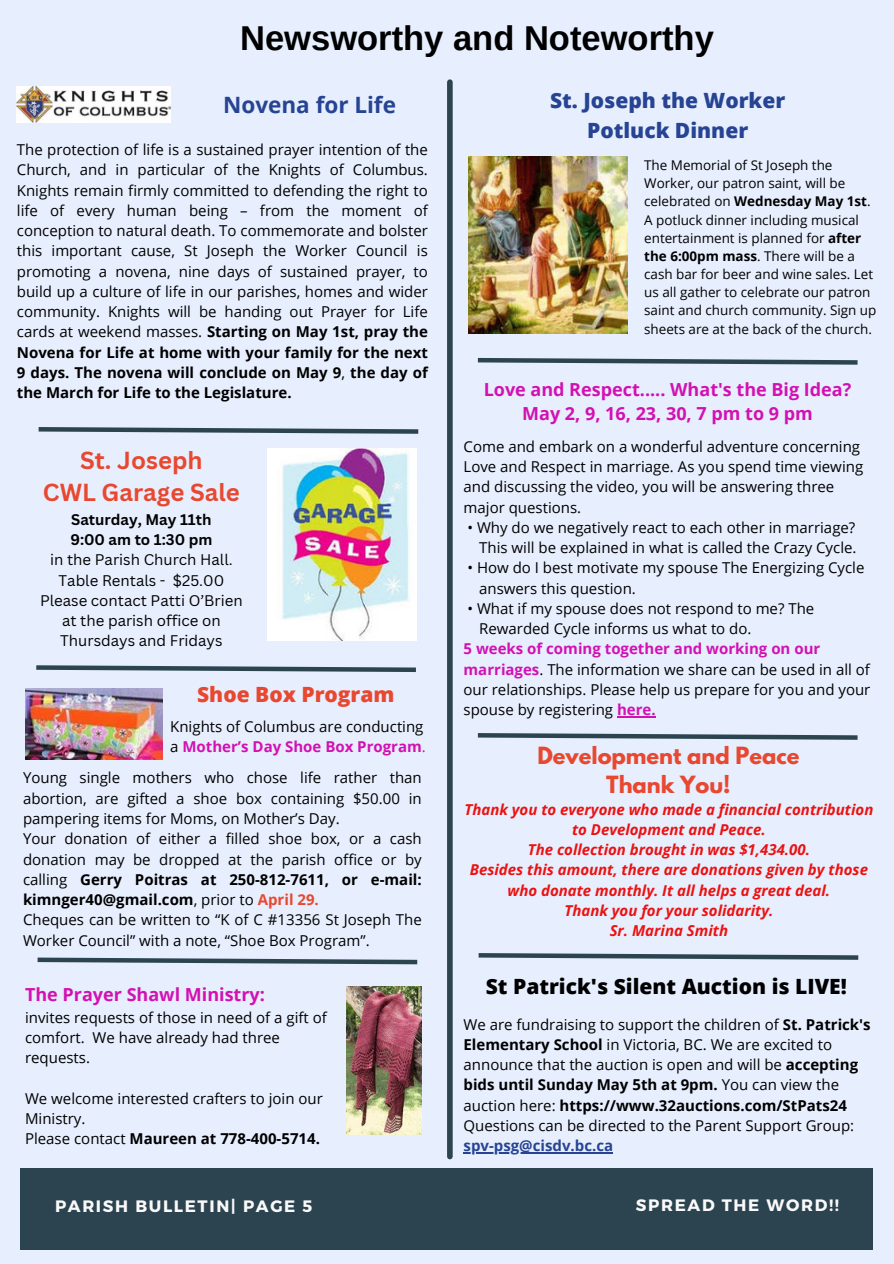
<style>
.page{position:relative;width:894px;height:1264px;background:#fff}
.page>*{position:absolute;margin:0;border:0;box-sizing:border-box;transform-origin:0 0}
.t1{font:700 34.5px "Arimo";color:#000}
.t2{font:700 24px/32.7px "Canva Sans";color:#e8482f;text-align:center}
.t3{font:700 22.5px "Open Sans";color:#264493}
.t4{font:800 21px/29.2px "Open Sans";color:#264493;text-align:center}
.t5{font:800 21px "Open Sans";color:#000}
.t6{font:700 21px/29.2px "League Spartan";color:#e8482f;text-align:center}
.t7{font:800 21px "Open Sans";color:#e8482f}
.t8{font:700 18px/24.8px "Open Sans";color:#d211b3;text-align:center}
.t9{font:700 16.5px "Montserrat";letter-spacing:.1em;color:#fafafa}
.t10{font:15px/20.2px "Open Sans";color:#000}
.t11{font:italic 700 15px/20.2px "Open Sans";color:#eb1212;text-align:center}
.t12{font:15px/20.2px "Canva Sans";color:#000;text-align:center}
.t13{font:700 15px "Open Sans";color:#d211b3}
.t14{font:700 15px "Open Sans";color:#264493}
.t15{font:13.5px/18.1px "Open Sans";color:#000}
.s1{font-weight:700}
.s2{font-weight:700;color:#d211b3}
.s3{color:#d211b3}
.s4{font-weight:700;color:#e8482f}
</style>
<div class="page">
<div style="left:0;top:0;width:893px;height:1263px;background:#e7eefd"></div>
<div style="left:20px;top:1168px;width:852px;height:81px;background:#2c4450"></div>
<div style="left:447px;top:82px;width:5px;height:1074px;background:#2c4450"></div>
<svg style="left:477px;top:733px;width:381px;height:7px"></svg>
<svg style="left:477px;top:357px;width:381px;height:8px"></svg>
<svg style="left:36px;top:665px;width:380px;height:7px"></svg>
<svg style="left:37px;top:957px;width:381px;height:8px"></svg>
<img style="left:25px;top:689px;width:137px;height:71px">
<img style="left:469px;top:156px;width:158px;height:177px">
<svg style="left:478px;top:953px;width:381px;height:7px"></svg>
<img style="left:346px;top:987px;width:76px;height:147px">
<img style="left:17px;top:87px;width:153px;height:36px">
<svg style="left:38px;top:427px;width:381px;height:7px"></svg>
<img style="left:268px;top:449px;width:148px;height:191px">
<hr style="left:617px;top:716px;width:38px;height:1px;background:#d211b3">
<hr style="left:463px;top:1152px;width:150px;height:1px;background:#264493">
<h2 class="t1" style="left:240px;top:19px;width:475px">Newsworthy and Noteworthy</h2>
<h4 class="t3" style="left:223px;top:89px;width:174px">Novena for Life</h4>
<p class="t10" style="left:17px;top:139px;width:412px;text-align:justify">The protection of life is a sustained prayer intention of the Church, and in particular of the Knights of Columbus.<br>Knights remain firmly committed to defending the right to life of every human being – from the moment of conception to natural death. To commemorate and bolster this important cause, St Joseph the Worker Council is promoting a novena, nine days of sustained prayer, to build up a culture of life in our parishes, homes and wider community. Knights will be handing out Prayer for Life cards at weekend masses. <span class="s1">Starting on May 1st, pray the Novena for Life at home with your family for the next 9 days. The novena will conclude on May 9</span>, <span class="s1">the day of the March for Life to the Legislature.</span></p>
<h6 class="t2" style="left:43px;top:443px;width:198px">St. Joseph<br>CWL Garage Sale</h6>
<h6 class="t12" style="left:40px;top:509px;width:204px"><span class="s1">Saturday, May 11th<br>9:00 am to 1:30 pm<br></span>in the Parish Church Hall.<br>Table Rentals - $25.00<br>Please contact Patti O’Brien at the parish office on</h6>
<p class="t12" style="left:60px;top:630px;width:164px">Thursdays and Fridays</p>
<p class="t7" style="left:197px;top:679px;width:199px">Shoe Box Program</p>
<h2 class="t10" style="left:170px;top:716px;width:257px">Knights of Columbus are conducting a <span class="s2">Mother’s Day Shoe Box Program</span><span class="s3">.</span></h2>
<p class="t10" style="left:23px;top:767px;width:400px">Young single mothers who chose life rather than abortion, are gifted a shoe box containing $50.00 in pampering items for Moms, on Mother’s Day.<br>Your donation of either a filled shoe box, or a cash donation may be dropped at the parish office or by calling <span class="s1">Gerry Poitras at 250-812-7611, or e-mail: kimnger40@gmail.com</span>, prior to <span class="s4">April 29.<br></span>Cheques can be written to “K of C #13356 St Joseph The Worker Council” with a note, “Shoe Box Program”.</p>
<h2 class="t8" style="left:25px;top:982px;width:241px">The Prayer Shawl Ministry:</h2>
<h2 class="t10" style="left:25px;top:1006px;width:303px">invites requests of those in need of a gift of comfort. We have already had three requests.</h2>
<h5 class="t10" style="left:25px;top:1087px;width:299px">We welcome interested crafters to join our<br>Ministry.<br>Please contact <span class="s1">Maureen at 778-400-5714.</span></h5>
<h6 class="t4" style="left:550px;top:86px;width:237px">St. Joseph the Worker<br>Potluck Dinner</h6>
<h6 class="t15" style="left:644px;top:156px;width:234px">The Memorial of St Joseph the Worker, our patron saint, will be celebrated on <span class="s1">Wednesday May 1st</span>.<br>A potluck dinner including musical entertainment is planned for <span class="s1">after the 6:00pm mass</span>. There will be a cash bar for beer and wine sales. Let us all gather to celebrate our patron saint and church community. Sign up sheets are at the back of the church.</h6>
<h6 class="t8" style="left:483px;top:376px;width:369px">Love and Respect..... What's the Big Idea?<br>May 2, 9, 16, 23, 30, 7 pm to 9 pm</h6>
<h6 class="t10" style="left:463px;top:436px;width:401px">Come and embark on a wonderful adventure concerning Love and Respect in marriage. As you spend time viewing and discussing the video, you will be answering three major questions.</h6>
<h6 class="t10" style="left:467px;top:517px;width:390px;text-align:right">• Why do we negatively react to each other in marriage?<br>This will be explained in what is called the Crazy Cycle.</h6>
<h6 class="t10" style="left:479px;top:557px;width:387px;text-indent:-12px">• How do I best motivate my spouse The Energizing Cycle answers this question.</h6>
<h6 class="t10" style="left:467px;top:598px;width:348px">• What if my spouse does not respond to me? The</h6>
<h6 class="t10" style="left:479px;top:618px;width:274px">Rewarded Cycle informs us what to do.</h6>
<h6 class="t13" style="left:463px;top:638px;width:358px">5 weeks of coming together and working on our</h6>
<h6 class="t10" style="left:463px;top:658px;width:408px"><span class="s2">marriages</span>. The information we share can be used in all of</h6>
<h6 class="t10" style="left:463px;top:679px;width:408px">our relationships. Please help us prepare for you and your</h6>
<h6 class="t10" style="left:463px;top:699px;width:193px">spouse by registering <span class="s2">here.</span></h6>
<h2 class="t6" style="left:537px;top:743px;width:263px">Development and Peace<br>Thank You!</h2>
<h6 class="t11" style="left:464px;top:798px;width:410px">Thank you to everyone who made a financial contribution to Development and Peace.<br>The collection brought in was $1,434.00.<br>Besides this amount, there are donations given by those who donate monthly. It all helps a great deal.<br>Thank you for your solidarity.<br>Sr. Marina Smith</h6>
<h3 class="t5" style="left:485px;top:971px;width:362px">St Patrick's Silent Auction is LIVE!</h3>
<h3 class="t10" style="left:463px;top:1013px;width:408px">We are fundraising to support the children of <span class="s1">St. Patrick's Elementary School</span> in Victoria, BC. We are excited to announce that the auction is open and will be <span class="s1">accepting bids until Sunday May 5th at 9pm.</span> You can view the auction here: <span class="s1">https://www.32auctions.com/StPats24<br></span>Questions can be directed to the Parent Support Group:</h3>
<h3 class="t14" style="left:463px;top:1135px;width:151px">spv-psg@cisdv.bc.ca</h3>
<p class="t9" style="left:55px;top:1195px;width:259px">PARISH BULLETIN| PAGE 5</p>
<p class="t9" style="left:635px;top:1194px;width:204px">SPREAD THE WORD!!</p>
</div>
